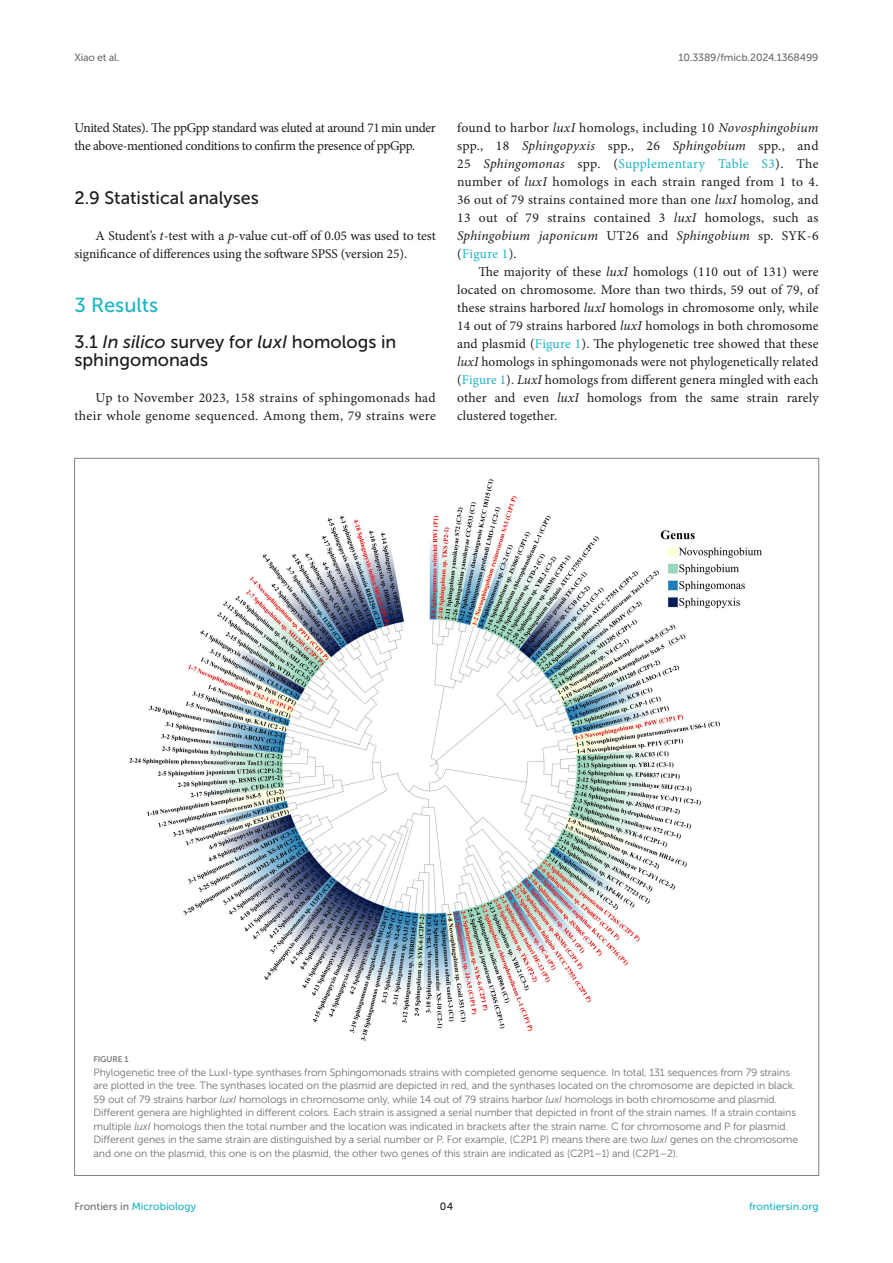
<style>
.page{position:relative;width:893px;height:1263px;background:#fff}
.page>*{position:absolute;margin:0;border:0;box-sizing:border-box;transform-origin:0 0}
.HEAD_1{font:20.25px "Museo Sans 500";color:#1db5c3}
.HEAD_2_after_HEAD_1{font:18px/18px "Museo Sans 500";color:#1b1c1b}
.HEAD_2{font:18px "Museo Sans 500";color:#1b1c1b}
.TEXT_FLUSH{font:13.5px/18px "Minion Pro";letter-spacing:-.005em;color:#1b1c1b}
.TEXT{font:13.5px/18px "Minion Pro";letter-spacing:.005em;color:#1b1c1b;text-align:justify}
.TEXT_FLUSH-2{font:13.5px/18px "Minion Pro";letter-spacing:-.025em;color:#1b1c1b}
.TEXT_FLUSH-3{font:13.5px/18px "Minion Pro";letter-spacing:.02em;color:#1b1c1b;text-align:right}
.FIG_LEG{font:10.5px/13.5px "Museo Sans 300";letter-spacing:-.01em;color:#706f70}
.t1{font:10.5px "Museo Sans 500";color:#1db5c3}
.t2{font:10.5px "Museo Sans 500";letter-spacing:-.015em;color:#706f70}
.t3{font:10.5px "Museo Sans 500";color:#1b1c1b}
.FIG_HD{font:8.25px "Museo Sans 700";letter-spacing:-.01em;color:#7e7f7f}
.s1{font-style:italic}
.s2{color:#1db5c3}
.s3{color:#706f70}
</style>
<div class="page">
<img style="left:129px;top:479px;width:633px;height:563px">
<p class="t2" style="left:74px;top:51px;width:47px">Xiao et al.</p>
<p class="t2" style="left:679px;top:51px;width:141px">10.3389/fmicb.2024.1368499</p>
<p class="TEXT_FLUSH-2" style="left:74px;top:119px;width:363px">United States). The ppGpp standard was eluted at around 71min under the above-mentioned conditions to confirm the presence of ppGpp.</p>
<p class="HEAD_2" style="left:74px;top:188px;width:186px">2.9 Statistical analyses</p>
<p class="TEXT_FLUSH" style="left:74px;top:227px;width:363px;text-indent:21px">A Student’s <span class="s1">t</span>-test with a <span class="s1">p</span>-value cut-off of 0.05 was used to test significance of differences using the software SPSS (version 25).</p>
<p class="HEAD_1" style="left:74px;top:294px;width:85px">3 Results</p>
<p class="HEAD_2_after_HEAD_1" style="left:74px;top:333px;width:324px">3.1 <span class="s1">In silico</span> survey for <span class="s1">luxI</span> homologs in sphingomonads</p>
<p class="TEXT_FLUSH-3" style="left:74px;top:389px;width:363px">Up to November 2023, 158 strains of sphingomonads had their whole genome sequenced. Among them, 79 strains were</p>
<p class="TEXT_FLUSH" style="left:457px;top:119px;width:363px;text-align:justify">found to harbor <span class="s1">luxI</span> homologs, including 10 <span class="s1">Novosphingobium </span>spp., 18 <span class="s1">Sphingopyxis</span> spp., 26 <span class="s1">Sphingobium</span> spp., and 25 <span class="s1">Sphingomonas</span> spp. (<span class="s2">Supplementary Table S3</span>). The number of <span class="s1">luxI</span> homologs in each strain ranged from 1 to 4.<br>36 out of 79 strains contained more than one <span class="s1">luxI</span> homolog, and 13 out of 79 strains contained 3 <span class="s1">luxI</span> homologs, such as <span class="s1">Sphingobium japonicum</span> UT26 and <span class="s1">Sphingobium</span> sp. SYK-6 (<span class="s2">Figure 1</span>).</p>
<p class="TEXT" style="left:457px;top:263px;width:363px;text-indent:21px">The majority of these <span class="s1">luxI</span> homologs (110 out of 131) were located on chromosome. More than two thirds, 59 out of 79, of these strains harbored <span class="s1">luxI</span> homologs in chromosome only, while 14 out of 79 strains harbored <span class="s1">luxI</span> homologs in both chromosome and plasmid (<span class="s2">Figure 1</span>). The phylogenetic tree showed that these <span class="s1">luxI</span> homologs in sphingomonads were not phylogenetically related (<span class="s2">Figure 1</span>). <span class="s1">LuxI</span> homologs from different genera mingled with each other and even <span class="s1">luxI</span> homologs from the same strain rarely clustered together.</p>
<p class="FIG_HD" style="left:94px;top:1054px;width:37px">FIGURE 1</p>
<p class="FIG_LEG" style="left:94px;top:1065px;width:706px">Phylogenetic tree of the LuxI-type synthases from Sphingomonads strains with completed genome sequence. In total, 131 sequences from 79 strains are plotted in the tree. The synthases located on the plasmid are depicted in red, and the synthases located on the chromosome are depicted in black.<br>59 out of 79 strains harbor <span class="s1">luxI</span> homologs in chromosome only, while 14 out of 79 strains harbor <span class="s1">luxI</span> homologs in both chromosome and plasmid.<br>Different genera are highlighted in different colors. Each strain is assigned a serial number that depicted in front of the strain names. If a strain contains multiple <span class="s1">luxI</span> homologs then the total number and the location was indicated in brackets after the strain name. C for chromosome and P for plasmid.<br>Different genes in the same strain are distinguished by a serial number or P. For example, (C2P1 P) means there are two <span class="s1">luxI</span> genes on the chromosome and one on the plasmid, this one is on the plasmid, the other two genes of this strain are indicated as (C2P1–1) and (C2P1–2).</p>
<p class="t1" style="left:74px;top:1200px;width:123px"><span class="s3">Frontiers in</span> Microbiology</p>
<p class="t3" style="left:440px;top:1200px;width:15px">04</p>
<p class="t1" style="left:749px;top:1200px;width:71px">frontiersin.org</p>
</div>
